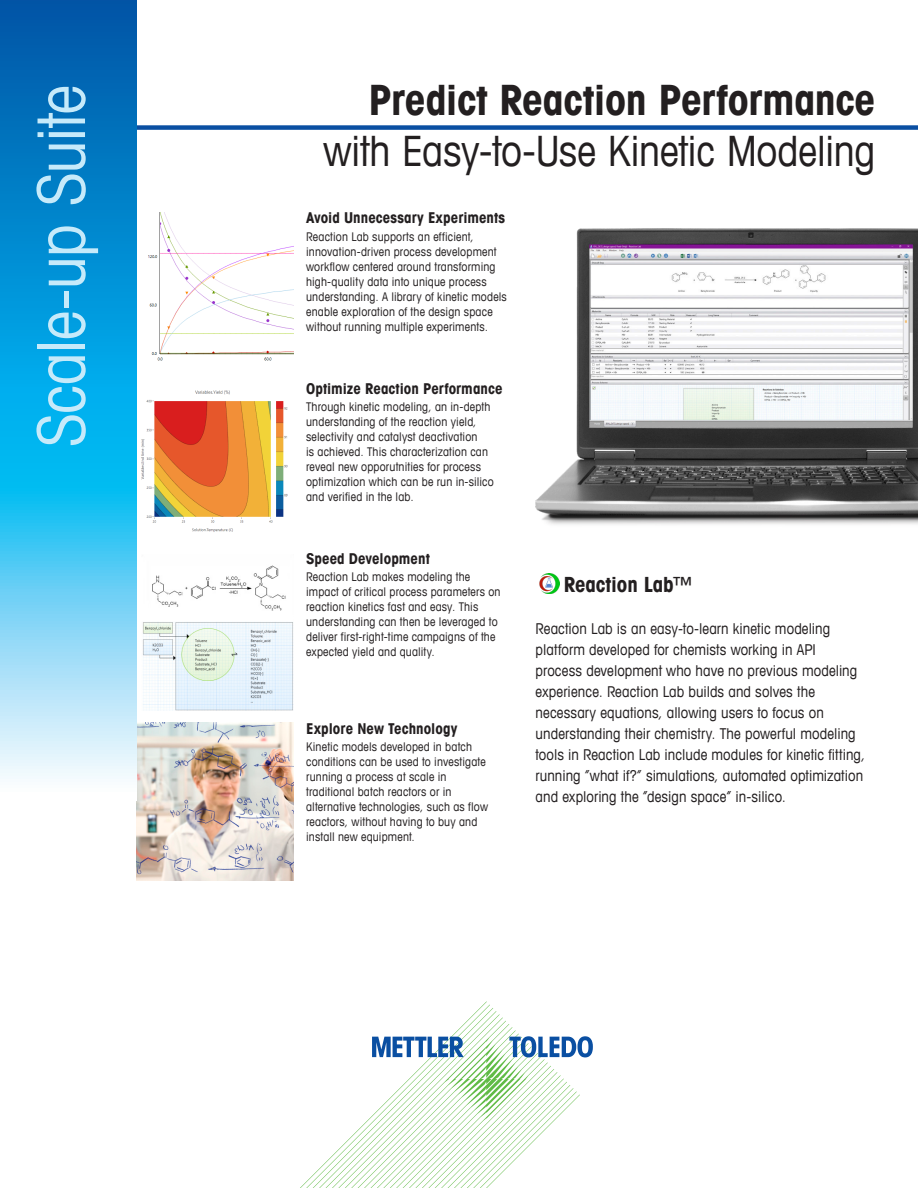
<style>
.page{position:relative;width:918px;height:1188px;background:#fff}
.page>*{position:absolute;margin:0;border:0;box-sizing:border-box;transform-origin:0 0}
.Vertical_Text_44_52{font:condensed 66px "Avant Garde Com";letter-spacing:-.015em;color:#c6eafa}
.Title_Bold_28_34{font:condensed 42px/51px "Avant Garde Com";letter-spacing:-.01em;color:#231f20;text-align:right}
.Subtitle_Bold_14_17{font:700 condensed 21px "Avant Garde Com";letter-spacing:-.005em;color:#231f20}
.Running_Text_10_14{font:condensed 15px/21px "Avant Garde Com";letter-spacing:.005em;color:#231f20}
.Running_Subhead_10_1{font:700 condensed 15px "Avant Garde Com";letter-spacing:.005em;color:#231f20}
.Captions_8_10{font:condensed 12px/15px "Avant Garde Com";letter-spacing:.015em;color:#231f20}
.Running_Subhead_10_1-2{font:condensed 12px/15px "Avant Garde Com";letter-spacing:.015em;color:#231f20}
.s1{font-weight:700}
.s2{font-weight:400}
</style>
<div class="page">
<img style="left:142px;top:565px;width:151px;height:145px">
<img style="left:136px;top:723px;width:157px;height:157px">
<img style="left:136px;top:383px;width:152px;height:157px">
<img style="left:136px;top:213px;width:157px;height:157px">
<img style="left:540px;top:574px;width:19px;height:19px">
<img style="left:535px;top:228px;width:383px;height:297px">
<div style="left:123px;top:125px;width:795px;height:5px;background:#0a4fa2"></div>
<svg style="left:300px;top:1001px;width:293px;height:187px"></svg>
<svg style="left:0;top:0;width:136px;height:779px;background:#32a8de"></svg>
<p class="Vertical_Text_44_52" style="left:21px;top:447px;width:363px;rotate:-90deg">Scale-up Suite</p>
<p class="Title_Bold_28_34" style="left:323px;top:74px;width:554px"><span class="s1">Predict Reaction Performance </span>with Easy-to-Use Kinetic Modeling</p>
<p class="Running_Subhead_10_1" style="left:306px;top:208px;width:201px">Avoid Unnecessary Experiments</p>
<p class="Captions_8_10" style="left:306px;top:229px;width:202px">Reaction Lab supports an efficient, innovation-driven process development workflow centered around transforming high-quality data into unique process understanding. A library of kinetic models enable exploration of the design space without running multiple experiments.</p>
<p class="Running_Subhead_10_1" style="left:306px;top:379px;width:198px">Optimize Reaction Performance</p>
<p class="Running_Subhead_10_1-2" style="left:306px;top:399px;width:189px">Through kinetic modeling, an in-depth understanding of the reaction yield, selectivity and catalyst deactivation<br>is achieved. This characterization can reveal new opporutnities for process optimization which can be run in-silico and verified in the lab.</p>
<p class="Running_Subhead_10_1" style="left:306px;top:549px;width:125px">Speed Development</p>
<p class="Captions_8_10" style="left:306px;top:569px;width:196px">Reaction Lab makes modeling the impact of critical process parameters on reaction kinetics fast and easy. This understanding can then be leveraged to deliver first-right-time campaigns of the expected yield and quality.</p>
<p class="Running_Subhead_10_1" style="left:306px;top:719px;width:153px">Explore New Technology</p>
<p class="Captions_8_10" style="left:306px;top:739px;width:183px">Kinetic models developed in batch conditions can be used to investigate running a process at scale in traditional batch reactors or in alternative technologies, such as flow reactors, without having to buy and install new equipment.</p>
<p class="Subtitle_Bold_14_17" style="left:564px;top:571px;width:131px">Reaction Lab<span class="s2">™</span></p>
<p class="Running_Text_10_14" style="left:536px;top:618px;width:331px">Reaction Lab is an easy-to-learn kinetic modeling platform developed for chemists working in API process development who have no previous modeling experience. Reaction Lab builds and solves the necessary equations, allowing users to focus on understanding their chemistry. The powerful modeling tools in Reaction Lab include modules for kinetic fitting, running “what if?” simulations, automated optimization and exploring the “design space” in-silico.</p>
</div>
